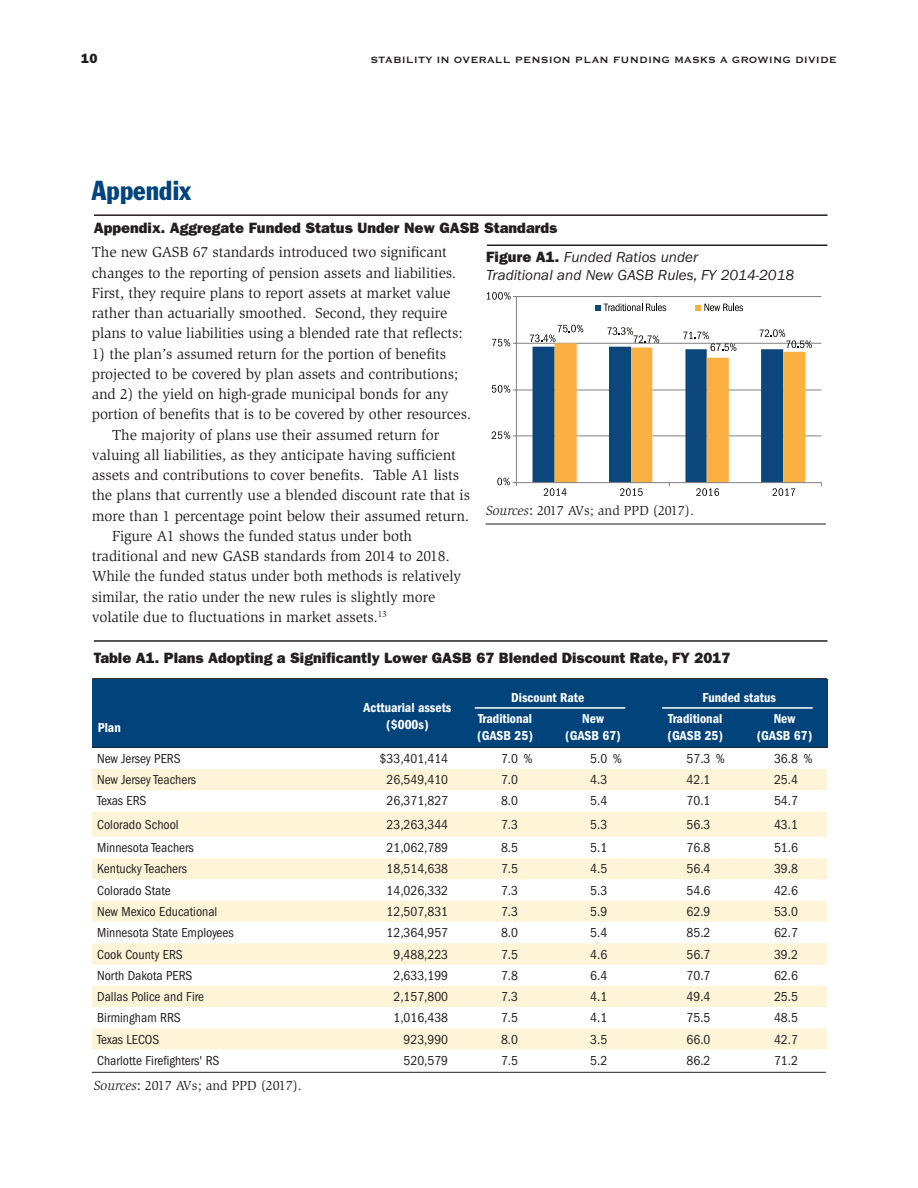
<style>
.page{position:relative;width:918px;height:1188px;background:#fff}
.page>*{position:absolute;margin:0;border:0;box-sizing:border-box;transform-origin:0 0}
.references{font:condensed 27px "Franklin Gothic";color:#00447b}
.Body_text{font:15px/20.2px "Slimbach";letter-spacing:-.005em;color:#231f20}
.first_line_indented{font:15px/20.2px "Slimbach";letter-spacing:-.01em;color:#231f20}
.Body_text-2{font:15px "ITC Franklin Gothic Std Hvy";color:#231f20}
.t1{font:italic 15px "ITC Franklin Gothic Std";color:#231f20}
.t2{font:condensed 13.5px "ITC Franklin Gothic Std";color:#231f20}
.t3{font:13.5px/16.2px "ITC Franklin Gothic Std Dm Cd";color:#fff}
.t4{font:13.5px "Slimbach";color:#231f20}
.t5{font:13.5px "ITC Franklin Gothic Std Hvy";color:#231f20}
.t6{font:700 12px "Copperplate Gothic BT";letter-spacing:.01em;color:#231f20}
.s1{font-family:"ITC Franklin Gothic Std Hvy";font-style:normal}
.s2{font-style:italic}
.s3{font-family:"ITC Franklin Gothic Std"}
</style>
<div class="page">
<hr style="left:94px;top:214px;width:733px;height:2px;background:#231f20">
<hr style="left:94px;top:640px;width:733px;height:2px;background:#231f20">
<div style="left:92px;top:679px;width:735px;height:69px;background:#00447b"></div>
<hr style="left:92px;top:678px;width:735px;height:1px;background:#231f20">
<hr style="left:92px;top:747px;width:735px;height:1px;background:#231f20">
<hr style="left:485px;top:524px;width:341px;height:1px;background:#231f20">
<hr style="left:487px;top:244px;width:340px;height:2px;background:#231f20">
<hr style="left:516px;top:296px;width:305px;height:1px;background:#808181">
<hr style="left:516px;top:343px;width:305px;height:1px;background:#808181">
<hr style="left:516px;top:390px;width:305px;height:1px;background:#808181">
<hr style="left:516px;top:436px;width:305px;height:1px;background:#808181">
<hr style="left:516px;top:297px;width:1px;height:186px;background:#808181">
<hr style="left:516px;top:482px;width:305px;height:1px;background:#808181">
<svg style="left:497px;top:478px;width:20px;height:8px"></svg>
<svg style="left:492px;top:431px;width:24px;height:8px"></svg>
<svg style="left:492px;top:385px;width:24px;height:8px"></svg>
<svg style="left:492px;top:339px;width:24px;height:7px"></svg>
<svg style="left:487px;top:292px;width:29px;height:8px"></svg>
<svg style="left:530px;top:325px;width:282px;height:171px"></svg>
<svg style="left:595px;top:304px;width:71px;height:7px"></svg>
<svg style="left:695px;top:304px;width:48px;height:7px"></svg>
<hr style="left:475px;top:707px;width:150px;height:2px;background:#fff">
<hr style="left:663px;top:707px;width:149px;height:2px;background:#fff">
<svg style="left:92px;top:769px;width:735px;height:281px;fill:#fef5d9"></svg>
<hr style="left:92px;top:1072px;width:734px;height:1px;background:#231f20">
<p class="t5" style="left:81px;top:51px;width:18px">10</p>
<p class="t6" style="left:370px;top:54px;width:468px">STABILITY IN OVERALL PENSION PLAN FUNDING MASKS A GROWING DIVIDE</p>
<p class="references" style="left:92px;top:174px;width:101px">Appendix</p>
<p class="Body_text-2" style="left:94px;top:219px;width:465px">Appendix. Aggregate Funded Status Under New GASB Standards</p>
<p class="first_line_indented" style="left:92px;top:242px;width:373px">The new GASB 67 standards introduced two significant changes to the reporting of pension assets and liabilities.<br>First, they require plans to report assets at market value rather than actuarially smoothed. Second, they require plans to value liabilities using a blended rate that reflects:</p>
<p class="first_line_indented" style="left:92px;top:343px;width:381px">1) the plan’s assumed return for the portion of benefits projected to be covered by plan assets and contributions; and 2) the yield on high-grade municipal bonds for any portion of benefits that is to be covered by other resources.</p>
<p class="Body_text" style="left:92px;top:424px;width:380px;text-indent:20px">The majority of plans use their assumed return for valuing all liabilities, as they anticipate having sufficient assets and contributions to cover benefits. Table A1 lists the plans that currently use a blended discount rate that is more than 1 percentage point below their assumed return.</p>
<p class="Body_text" style="left:92px;top:526px;width:371px;text-indent:20px">Figure A1 shows the funded status under both traditional and new GASB standards from 2014 to 2018.<br>While the funded status under both methods is relatively similar, the ratio under the new rules is slightly more volatile due to fluctuations in market assets.<sup>13</sup></p>
<p class="t1" style="left:486px;top:248px;width:214px"><span class="s1">Figure A1.</span> Funded Ratios under</p>
<p class="t1" style="left:486px;top:266px;width:310px">Traditional and New GASB Rules, FY 2014-2018</p>
<p class="t4" style="left:486px;top:502px;width:210px"><span class="s2">Sources</span><span class="s3">:</span> 2017 AVs; and PPD (2017).</p>
<p class="Body_text-2" style="left:94px;top:649px;width:638px">Table A1. Plans Adopting a Significantly Lower GASB 67 Blended Discount Rate, FY 2017</p>
<p class="t3" style="left:511px;top:689px;width:75px">Discount Rate</p>
<p class="t3" style="left:702px;top:689px;width:75px">Funded status</p>
<p class="t3" style="left:364px;top:700px;width:89px;text-align:center">Acttuarial assets ($000s)</p>
<p class="t3" style="left:98px;top:719px;width:25px">Plan</p>
<p class="t3" style="left:477px;top:711px;width:57px">Traditional (GASB 25)</p>
<p class="t3" style="left:582px;top:711px;width:23px">New</p>
<p class="t3" style="left:667px;top:711px;width:57px">Traditional (GASB 25)</p>
<p class="t3" style="left:774px;top:711px;width:23px">New</p>
<p class="t3" style="left:565px;top:727px;width:57px">(GASB 67)</p>
<p class="t3" style="left:757px;top:727px;width:57px">(GASB 67)</p>
<p class="t2" style="left:97px;top:751px;width:85px">New Jersey PERS</p>
<p class="t2" style="left:380px;top:751px;width:70px">$33,401,414</p>
<p class="t2" style="left:501px;top:751px;width:33px">7.0 %</p>
<p class="t2" style="left:590px;top:751px;width:33px">5.0 %</p>
<p class="t2" style="left:687px;top:751px;width:40px">57.3 %</p>
<p class="t2" style="left:774px;top:751px;width:40px">36.8 %</p>
<p class="t2" style="left:97px;top:772px;width:100px">New Jersey Teachers</p>
<p class="t2" style="left:387px;top:772px;width:63px">26,549,410</p>
<p class="t2" style="left:501px;top:772px;width:19px">7.0</p>
<p class="t2" style="left:590px;top:772px;width:19px">4.3</p>
<p class="t2" style="left:687px;top:772px;width:25px">42.1</p>
<p class="t2" style="left:774px;top:772px;width:25px">25.4</p>
<p class="t2" style="left:97px;top:793px;width:51px">Texas ERS</p>
<p class="t2" style="left:387px;top:793px;width:63px">26,371,827</p>
<p class="t2" style="left:501px;top:793px;width:19px">8.0</p>
<p class="t2" style="left:590px;top:793px;width:19px">5.4</p>
<p class="t2" style="left:687px;top:793px;width:25px">70.1</p>
<p class="t2" style="left:774px;top:793px;width:25px">54.7</p>
<p class="t2" style="left:97px;top:817px;width:83px">Colorado School</p>
<p class="t2" style="left:387px;top:817px;width:63px">23,263,344</p>
<p class="t2" style="left:501px;top:817px;width:19px">7.3</p>
<p class="t2" style="left:590px;top:817px;width:19px">5.3</p>
<p class="t2" style="left:687px;top:817px;width:25px">56.3</p>
<p class="t2" style="left:774px;top:817px;width:25px">43.1</p>
<p class="t2" style="left:97px;top:840px;width:98px">Minnesota Teachers</p>
<p class="t2" style="left:387px;top:840px;width:63px">21,062,789</p>
<p class="t2" style="left:501px;top:840px;width:19px">8.5</p>
<p class="t2" style="left:590px;top:840px;width:19px">5.1</p>
<p class="t2" style="left:687px;top:840px;width:25px">76.8</p>
<p class="t2" style="left:774px;top:840px;width:25px">51.6</p>
<p class="t2" style="left:97px;top:861px;width:91px">Kentucky Teachers</p>
<p class="t2" style="left:387px;top:861px;width:63px">18,514,638</p>
<p class="t2" style="left:501px;top:861px;width:19px">7.5</p>
<p class="t2" style="left:590px;top:861px;width:19px">4.5</p>
<p class="t2" style="left:687px;top:861px;width:25px">56.4</p>
<p class="t2" style="left:774px;top:861px;width:25px">39.8</p>
<p class="t2" style="left:97px;top:883px;width:75px">Colorado State</p>
<p class="t2" style="left:387px;top:883px;width:63px">14,026,332</p>
<p class="t2" style="left:501px;top:883px;width:19px">7.3</p>
<p class="t2" style="left:590px;top:883px;width:19px">5.3</p>
<p class="t2" style="left:687px;top:883px;width:25px">54.6</p>
<p class="t2" style="left:774px;top:883px;width:25px">42.6</p>
<p class="t2" style="left:97px;top:904px;width:122px">New Mexico Educational</p>
<p class="t2" style="left:387px;top:904px;width:63px">12,507,831</p>
<p class="t2" style="left:501px;top:904px;width:19px">7.3</p>
<p class="t2" style="left:590px;top:904px;width:19px">5.9</p>
<p class="t2" style="left:687px;top:904px;width:25px">62.9</p>
<p class="t2" style="left:774px;top:904px;width:25px">53.0</p>
<p class="t2" style="left:97px;top:925px;width:138px">Minnesota State Employees</p>
<p class="t2" style="left:387px;top:925px;width:63px">12,364,957</p>
<p class="t2" style="left:501px;top:925px;width:19px">8.0</p>
<p class="t2" style="left:590px;top:925px;width:19px">5.4</p>
<p class="t2" style="left:687px;top:925px;width:25px">85.2</p>
<p class="t2" style="left:774px;top:925px;width:25px">62.7</p>
<p class="t2" style="left:97px;top:946px;width:87px">Cook County ERS</p>
<p class="t2" style="left:393px;top:946px;width:56px">9,488,223</p>
<p class="t2" style="left:501px;top:946px;width:19px">7.5</p>
<p class="t2" style="left:590px;top:946px;width:19px">4.6</p>
<p class="t2" style="left:687px;top:946px;width:25px">56.7</p>
<p class="t2" style="left:774px;top:946px;width:25px">39.2</p>
<p class="t2" style="left:97px;top:968px;width:97px">North Dakota PERS</p>
<p class="t2" style="left:393px;top:968px;width:56px">2,633,199</p>
<p class="t2" style="left:501px;top:968px;width:19px">7.8</p>
<p class="t2" style="left:590px;top:968px;width:19px">6.4</p>
<p class="t2" style="left:687px;top:968px;width:25px">70.7</p>
<p class="t2" style="left:774px;top:968px;width:25px">62.6</p>
<p class="t2" style="left:97px;top:989px;width:109px">Dallas Police and Fire</p>
<p class="t2" style="left:393px;top:989px;width:56px">2,157,800</p>
<p class="t2" style="left:501px;top:989px;width:19px">7.3</p>
<p class="t2" style="left:590px;top:989px;width:19px">4.1</p>
<p class="t2" style="left:687px;top:989px;width:25px">49.4</p>
<p class="t2" style="left:774px;top:989px;width:25px">25.5</p>
<p class="t2" style="left:97px;top:1010px;width:85px">Birmingham RRS</p>
<p class="t2" style="left:393px;top:1010px;width:56px">1,016,438</p>
<p class="t2" style="left:501px;top:1010px;width:19px">7.5</p>
<p class="t2" style="left:590px;top:1010px;width:19px">4.1</p>
<p class="t2" style="left:687px;top:1010px;width:25px">75.5</p>
<p class="t2" style="left:774px;top:1010px;width:25px">48.5</p>
<p class="t2" style="left:97px;top:1032px;width:64px">Texas LECOS</p>
<p class="t2" style="left:404px;top:1032px;width:46px">923,990</p>
<p class="t2" style="left:501px;top:1032px;width:19px">8.0</p>
<p class="t2" style="left:590px;top:1032px;width:19px">3.5</p>
<p class="t2" style="left:687px;top:1032px;width:25px">66.0</p>
<p class="t2" style="left:774px;top:1032px;width:25px">42.7</p>
<p class="t2" style="left:97px;top:1053px;width:124px">Charlotte Firefighters' RS</p>
<p class="t2" style="left:404px;top:1053px;width:46px">520,579</p>
<p class="t2" style="left:501px;top:1053px;width:19px">7.5</p>
<p class="t2" style="left:590px;top:1053px;width:19px">5.2</p>
<p class="t2" style="left:687px;top:1053px;width:25px">86.2</p>
<p class="t2" style="left:774px;top:1053px;width:25px">71.2</p>
<p class="t4" style="left:94px;top:1078px;width:210px"><span class="s2">Sources</span><span class="s3">:</span> 2017 AVs; and PPD (2017).</p>
</div>
